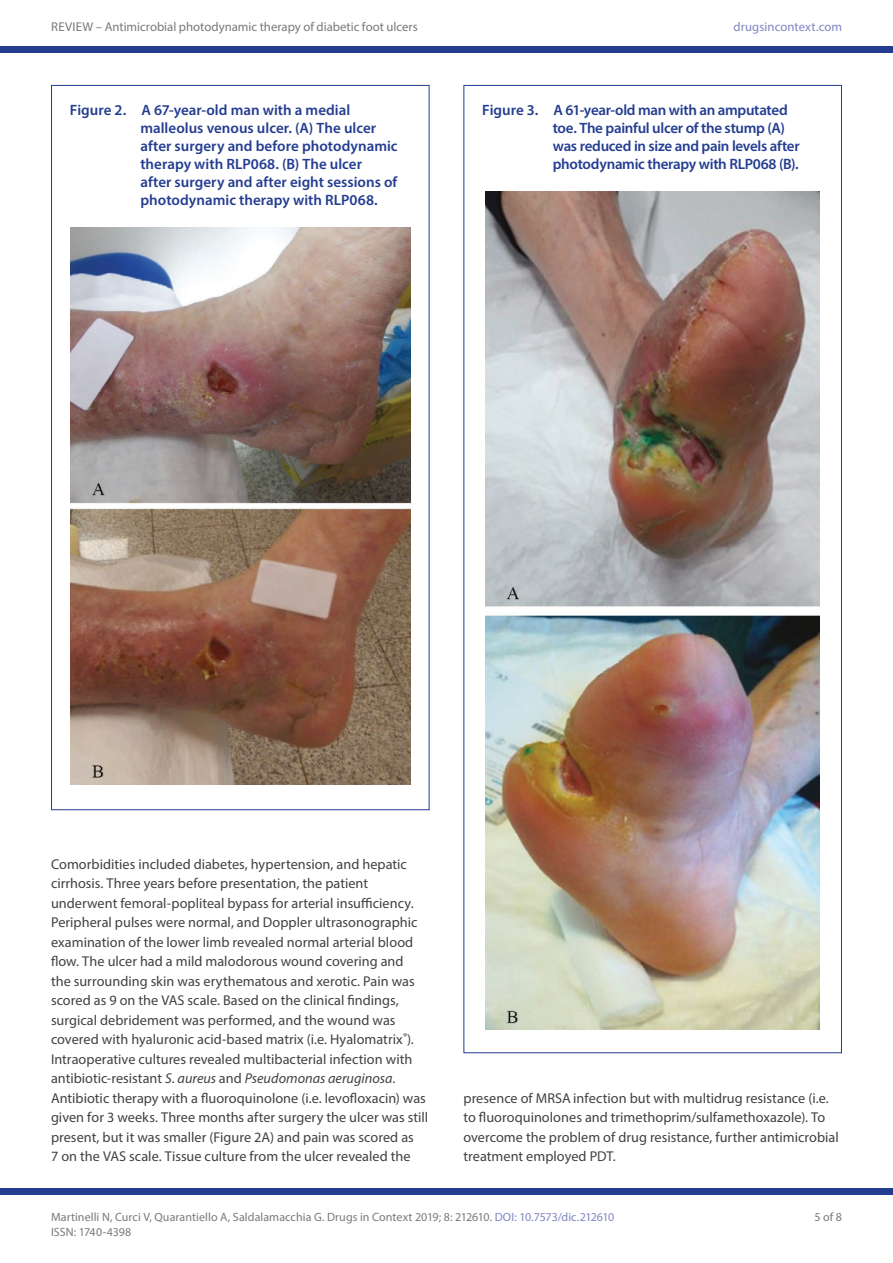
<style>
.page{position:relative;width:893px;height:1263px;background:#fff}
.page>*{position:absolute;margin:0;border:0;box-sizing:border-box;transform-origin:0 0}
.FCAP{font:600 15px/18px "Myriad Pro";color:#243d91}
.FCAP-2{font:600 15px/18px "Myriad Pro";letter-spacing:-.02em;color:#243d91}
.TXT{font:14.25px/19.5px "Myriad Pro";color:#424142}
.t1{font:12.75px "Myriad Pro";color:#7c7878}
.t2{font:12.75px "Myriad Pro";letter-spacing:.005em;color:#7f85c1}
.t3{font:12px "Myriad Pro";letter-spacing:.005em;color:#7c7878}
.s1{font-style:italic}
.s2{color:#7f85c1}
</style>
<div class="page">
<div style="left:0;top:1188px;width:893px;height:7px;background:#243d91"></div>
<div style="left:0;top:47px;width:893px;height:6px;background:#243d91"></div>
<img style="left:70px;top:228px;width:340px;height:556px">
<img style="left:486px;top:192px;width:333px;height:837px">
<p class="t1" style="left:51px;top:18px;width:368px">REVIEW – Antimicrobial photodynamic therapy of diabetic foot ulcers</p>
<p class="t2" style="left:734px;top:18px;width:110px">drugsincontext.com</p>
<p class="FCAP" style="left:140px;top:101px;width:259px;text-indent:-71px">Figure 2. A 67-year-old man with a medial malleolus venous ulcer. (A) The ulcer after surgery and before photodynamic therapy with RLP068. (B) The ulcer<br>after surgery and after eight sessions of photodynamic therapy with RLP068.</p>
<p class="FCAP-2" style="left:553px;top:101px;width:248px;text-indent:-70px">Figure 3. A 61-year-old man with an amputated toe. The painful ulcer of the stump (A) was reduced in size and pain levels after photodynamic therapy with RLP068 (B).</p>
<p class="TXT" style="left:51px;top:854px;width:379px">Comorbidities included diabetes, hypertension, and hepatic cirrhosis. Three years before presentation, the patient underwent femoral-popliteal bypass for arterial insufficiency.<br>Peripheral pulses were normal, and Doppler ultrasonographic examination of the lower limb revealed normal arterial blood flow. The ulcer had a mild malodorous wound covering and<br>the surrounding skin was erythematous and xerotic. Pain was scored as 9 on the VAS scale. Based on the clinical findings, surgical debridement was performed, and the wound was covered with hyaluronic acid-based matrix (i.e. Hyalomatrix<sup>®</sup>).<br>Intraoperative cultures revealed multibacterial infection with antibiotic-resistant <span class="s1">S. aureus</span> and <span class="s1">Pseudomonas aeruginosa</span>.<br>Antibiotic therapy with a fluoroquinolone (i.e. levofloxacin) was given for 3 weeks. Three months after surgery the ulcer was still present, but it was smaller (Figure 2A) and pain was scored as<br>7 on the VAS scale. Tissue culture from the ulcer revealed the</p>
<p class="TXT" style="left:463px;top:1088px;width:377px">presence of MRSA infection but with multidrug resistance (i.e. to fluoroquinolones and trimethoprim/sulfamethoxazole). To overcome the problem of drug resistance, further antimicrobial treatment employed PDT.</p>
<p class="t3" style="left:51px;top:1209px;width:565px">Martinelli N, Curci V, Quarantiello A, Saldalamacchia G. Drugs in Context 2019; 8: 212610. <span class="s2">DOI: 10.7573/dic.212610</span></p>
<p class="t3" style="left:814px;top:1209px;width:29px">5 of 8</p>
<p class="t3" style="left:51px;top:1224px;width:82px">ISSN: 1740-4398</p>
</div>
